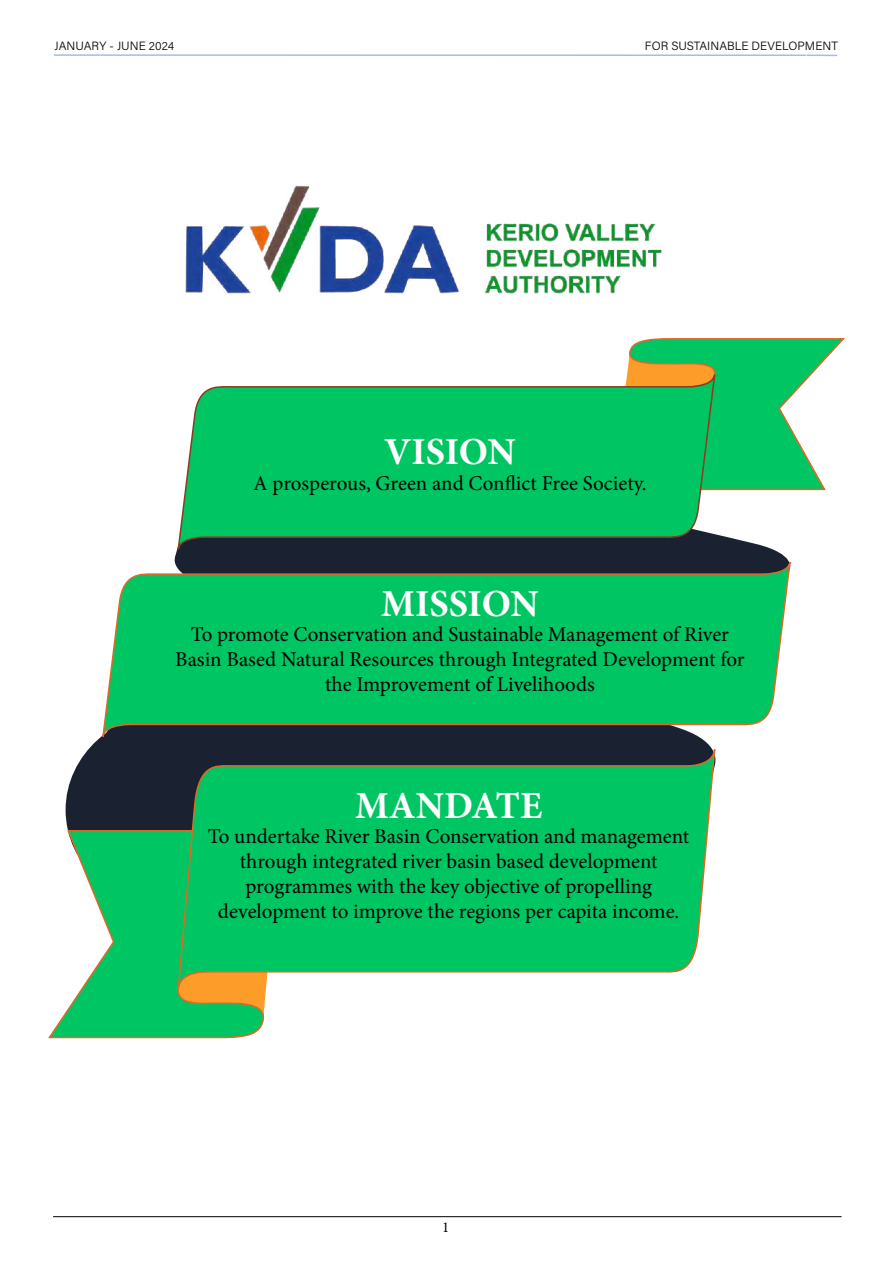
<style>
.page{position:relative;width:893px;height:1263px;background:#fff}
.page>*{position:absolute;margin:0;border:0;box-sizing:border-box;transform-origin:0 0}
.t1{font:700 38.25px "Minion Pro";color:#fff}
.t2{font:21px/25.2px "Minion Pro";letter-spacing:-.005em;color:#000;text-align:center}
.t3{font:15px "Minion Pro";color:#000}
.t4{font:12px "Acumin Variable Concept";color:#000}
</style>
<div class="page">
<div style="left:66px;top:710px;width:220px;height:199px;background:#1a2130;border-radius:50%"></div>
<svg style="left:48px;top:829px;width:217px;height:210px"></svg>
<svg style="left:174px;top:534px;width:614px;height:26px;fill:#1a2130"></svg>
<svg style="left:92px;top:736px;width:85px;height:218px;fill:#00c563"></svg>
<svg style="left:627px;top:338px;width:218px;height:153px"></svg>
<svg style="left:177px;top:373px;width:539px;height:187px;background:#1eb368"></svg>
<svg style="left:177px;top:756px;width:539px;height:232px;background:#1bbf6a"></svg>
<svg style="left:102px;top:560px;width:689px;height:196px;background:#17a660"></svg>
<img style="left:185px;top:185px;width:477px;height:109px">
<hr style="left:54px;top:54px;width:752px;height:2px;background:#a6bce5">
<hr style="left:806px;top:55px;width:31px;height:1px;background:#a6bce5">
<hr style="left:53px;top:1216px;width:788px;height:1px;background:#000">
<p class="t4" style="left:55px;top:37px;width:121px">JANUARY - JUNE 2024</p>
<p class="t4" style="left:645px;top:37px;width:194px">FOR SUSTAINABLE DEVELOPMENT</p>
<h1 class="t1" style="left:384px;top:425px;width:133px">VISION</h1>
<p class="t2" style="left:253px;top:470px;width:395px">A prosperous, Green and Conflict Free Society.</p>
<h1 class="t1" style="left:381px;top:576px;width:159px">MISSION</h1>
<p class="t2" style="left:175px;top:622px;width:571px">To promote Conservation and Sustainable Management of River<br>Basin Based Natural Resources through Integrated Development for the Improvement of Livelihoods</p>
<h1 class="t1" style="left:355px;top:778px;width:189px">MANDATE</h1>
<p class="t2" style="left:208px;top:823px;width:483px">To undertake River Basin Conservation and management through integrated river basin based development programmes with the key objective of propelling development to improve the regions per capita income.</p>
<p class="t3" style="left:442px;top:1217px;width:9px">1</p>
</div>
